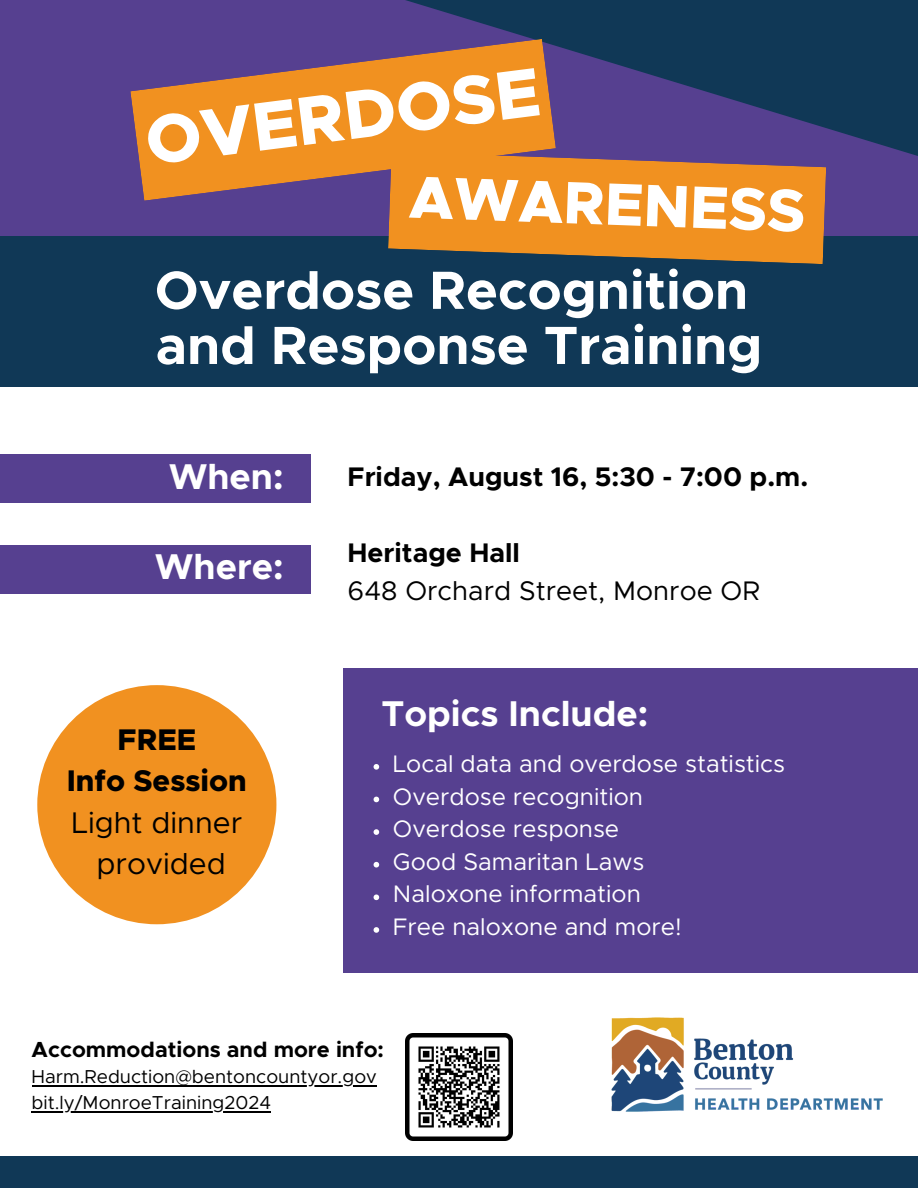
<style>
.page{position:relative;width:918px;height:1188px;background:#fff}
.page>*{position:absolute;margin:0;border:0;box-sizing:border-box;transform-origin:0 0}
.t1{font:800 69px "Metropolis";color:#fff}
.t2{font:800 60px "Metropolis";color:#fff}
.t3{font:700 54px/55.2px "Metropolis";color:#fff}
.t4{font:700 36px "Metropolis";color:#fff}
.t5{font:30px/41.7px "Metropolis";color:#000;text-align:center}
.t6{font:700 27px "Metropolis";color:#000}
.t7{font:27px "Metropolis";color:#000}
.t8{font:24px "Metropolis";color:#fff}
.t9{font:700 21.9px "Metropolis";color:#000}
.t10{font:18.75px "Metropolis";color:#000}
.s1{font-weight:800}
</style>
<div class="page">
<div style="left:0;top:233px;width:918px;height:154px;background:#103856"></div>
<div style="left:0;top:0;width:918px;height:235px;background:#564090"></div>
<svg style="left:405px;top:0;width:513px;height:156px;fill:#103856"></svg>
<svg style="left:130px;top:39px;width:426px;height:162px;fill:#f19120"></svg>
<svg style="left:388px;top:152px;width:438px;height:112px;fill:#f19120"></svg>
<div style="left:343px;top:669px;width:575px;height:304px;background:#564090"></div>
<div style="left:37px;top:685px;width:239px;height:239px;background:#f19120;border-radius:50%"></div>
<div style="left:0;top:454px;width:310px;height:49px;background:#564090"></div>
<div style="left:0;top:1156px;width:918px;height:32px;background:#103856"></div>
<img style="left:611px;top:1017px;width:272px;height:95px">
<div style="left:0;top:545px;width:310px;height:49px;background:#564090"></div>
<hr style="left:32px;top:1085px;width:143px;height:2px;background:#000">
<hr style="left:175px;top:1085px;width:202px;height:2px;background:#000">
<hr style="left:32px;top:1111px;width:239px;height:2px;background:#000">
<svg style="left:374px;top:764px;width:5px;height:6px"></svg>
<svg style="left:374px;top:797px;width:5px;height:5px"></svg>
<svg style="left:374px;top:829px;width:5px;height:6px"></svg>
<svg style="left:374px;top:862px;width:5px;height:6px"></svg>
<svg style="left:374px;top:895px;width:5px;height:5px"></svg>
<svg style="left:374px;top:927px;width:5px;height:6px"></svg>
<img style="left:406px;top:1034px;width:107px;height:107px">
<p class="t1" style="left:142px;top:110px;width:399px;rotate:-7deg">OVERDOSE</p>
<h1 class="t2" style="left:410px;top:170px;width:398px;rotate:2deg">AWARENESS</h1>
<h4 class="t3" style="left:155px;top:265px;width:609px">Overdose Recognition and Response Training</h4>
<h2 class="t4" style="left:169px;top:460px;width:116px">When:</h2>
<h6 class="t4" style="left:155px;top:551px;width:130px">Where:</h6>
<h4 class="t5" style="left:67px;top:720px;width:182px"><span class="s1">FREE<br>Info Session<br></span>Light dinner provided</h4>
<h5 class="t6" style="left:348px;top:464px;width:462px">Friday, August 16, 5:30 - 7:00 p.m.</h5>
<p class="t6" style="left:348px;top:541px;width:174px">Heritage Hall</p>
<p class="t7" style="left:348px;top:578px;width:414px">648 Orchard Street, Monroe OR</p>
<h4 class="t4" style="left:381px;top:698px;width:268px">Topics Include:</h4>
<p class="t8" style="left:393px;top:753px;width:394px">Local data and overdose statistics</p>
<p class="t8" style="left:393px;top:785px;width:252px">Overdose recognition</p>
<p class="t8" style="left:393px;top:818px;width:228px">Overdose response</p>
<p class="t8" style="left:393px;top:851px;width:253px">Good Samaritan Laws</p>
<p class="t8" style="left:393px;top:883px;width:249px">Naloxone information</p>
<p class="t8" style="left:393px;top:916px;width:290px">Free naloxone and more!</p>
<p class="t9" style="left:32px;top:1039px;width:354px">Accommodations and more info:</p>
<p class="t10" style="left:32px;top:1068px;width:347px">Harm.Reduction@bentoncountyor.gov</p>
<p class="t10" style="left:32px;top:1094px;width:241px">bit.ly/MonroeTraining2024</p>
</div>
